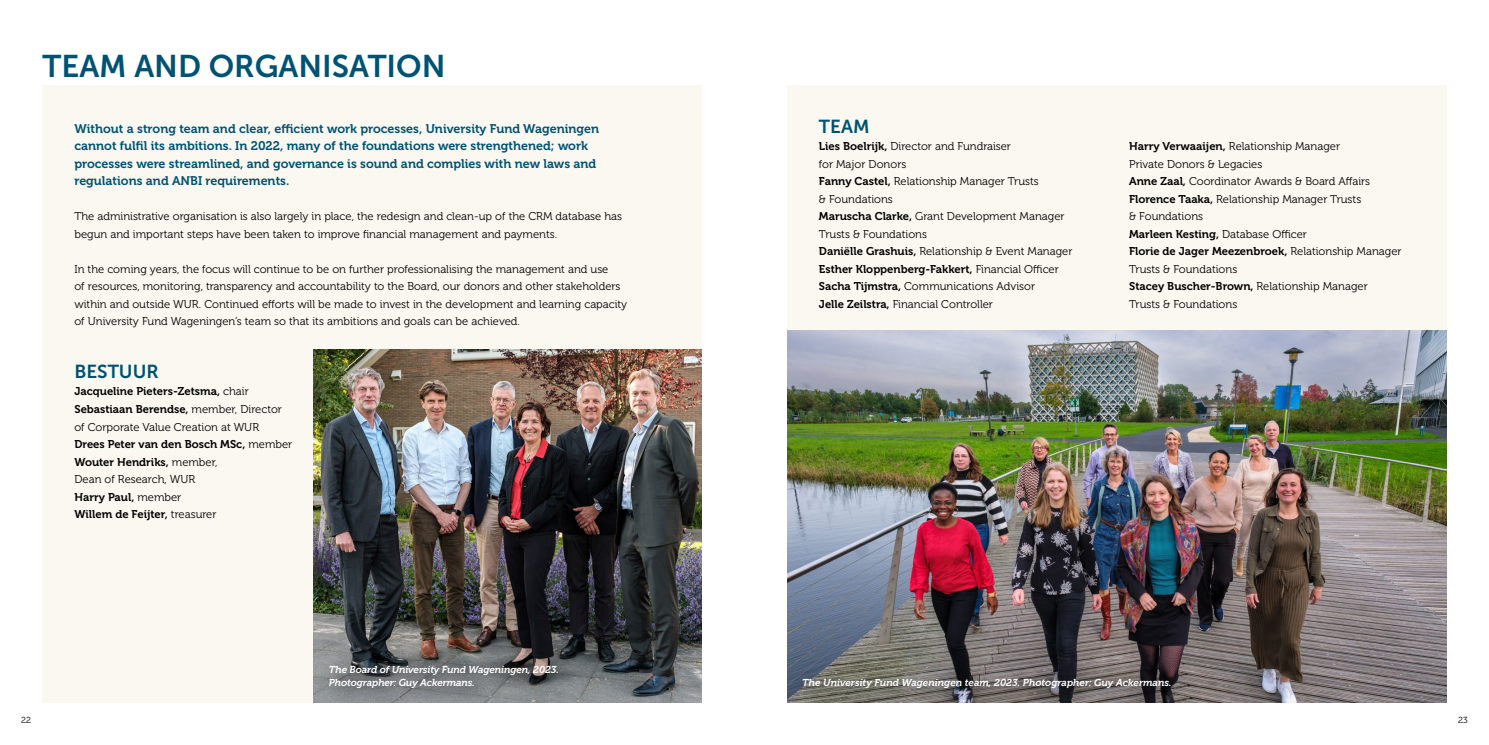
<style>
.page{position:relative;width:1489px;height:745px;background:#fff}
.page>*{position:absolute;margin:0;border:0;box-sizing:border-box;transform-origin:0 0}
.t1{font:31.25px "Museo Sans 700";color:#005273}
.t2{font:18.75px "Museo Sans 700";color:#005273}
.t3{font:12.5px/17.5px "Museo 700";color:#005273}
.t4{font:11.25px/17.5px "Museo 300";color:#000}
.t5{font:11.25px/17.5px "Museo 700";color:#000}
.t6{font:italic 10px/13.8px "Museo 700";letter-spacing:-.01em;color:#fff}
.t7{font:8.75px "Museo 300";color:#000}
.s1{font-family:"Museo 300"}
.s2{font-family:"Museo 700"}
</style>
<div class="page">
<div style="left:43px;top:85px;width:659px;height:617px;background:#fbf8f2"></div>
<div style="left:787px;top:85px;width:659px;height:617px;background:#fbf8f2"></div>
<img style="left:787px;top:330px;width:659px;height:372px">
<img style="left:313px;top:349px;width:389px;height:353px">
<div style="left:318px;top:653px;width:256px;height:52px;background:#000;opacity:.75"></div>
<div style="left:792px;top:667px;width:395px;height:38px;background:#000;opacity:.75"></div>
<h1 class="t1" style="left:43px;top:48px;width:404px">TEAM AND ORGANISATION</h1>
<p class="t3" style="left:74px;top:120px;width:526px">Without a strong team and clear, efficient work processes, University Fund Wageningen cannot fulfil its ambitions. In 2022, many of the foundations were strengthened; work processes were streamlined, and governance is sound and complies with new laws and regulations and ANBI requirements.</p>
<p class="t4" style="left:74px;top:208px;width:549px">The administrative organisation is also largely in place, the redesign and clean-up of the CRM database has begun and important steps have been taken to improve financial management and payments.</p>
<p class="t4" style="left:74px;top:260px;width:554px">In the coming years, the focus will continue to be on further professionalising the management and use<br>of resources, monitoring, transparency and accountability to the Board, our donors and other stakeholders within and outside WUR. Continued efforts will be made to invest in the development and learning capacity of University Fund Wageningen’s team so that its ambitions and goals can be achieved.</p>
<h2 class="t2" style="left:74px;top:361px;width:86px">BESTUUR</h2>
<p class="t5" style="left:74px;top:383px;width:209px">Jacqueline Pieters-Zetsma, <span class="s1">chair<br></span>Sebastiaan Berendse, <span class="s1">member, Director</span></p>
<p class="t4" style="left:74px;top:418px;width:186px">of Corporate Value Creation at WUR</p>
<p class="t5" style="left:74px;top:435px;width:219px">Drees Peter van den Bosch MSc, <span class="s1">member<br></span>Wouter Hendriks, <span class="s1">member,</span></p>
<p class="t4" style="left:74px;top:470px;width:122px">Dean of Research, WUR</p>
<p class="t5" style="left:74px;top:488px;width:144px">Harry Paul, <span class="s1">member<br></span>Willem de Feijter, <span class="s1">treasurer</span></p>
<p class="t6" style="left:329px;top:662px;width:231px">The Board of University Fund Wageningen, 2023.<br>Photographer: Guy Ackermans.</p>
<h2 class="t2" style="left:819px;top:116px;width:52px">TEAM</h2>
<p class="t4" style="left:819px;top:138px;width:255px"><span class="s2">Lies Boelrijk,</span> Director and Fundraiser<br>for Major Donors<br><span class="s2">Fanny Castel,</span> Relationship Manager Trusts<br>&amp; Foundations<br><span class="s2">Maruscha Clarke,</span> Grant Development Manager<br>Trusts &amp; Foundations<br><span class="s2">Daniëlle Grashuis,</span> Relationship &amp; Event Manager</p>
<p class="t5" style="left:819px;top:260px;width:241px">Esther Kloppenberg-Fakkert, <span class="s1">Financial Officer</span></p>
<p class="t4" style="left:819px;top:278px;width:218px"><span class="s2">Sacha Tijmstra,</span> Communications Advisor<br><span class="s2">Jelle Zeilstra,</span> Financial Controller</p>
<p class="t4" style="left:1129px;top:138px;width:242px"><span class="s2">Harry Verwaaijen,</span> Relationship Manager Private Donors &amp; Legacies<br><span class="s2">Anne Zaal,</span> Coordinator Awards &amp; Board Affairs <span class="s2">Florence Taaka,</span> Relationship Manager Trusts &amp; Foundations</p>
<p class="t5" style="left:1129px;top:225px;width:274px">Marleen Kesting, <span class="s1">Database Officer<br></span>Florie de Jager Meezenbroek, <span class="s1">Relationship Manager</span></p>
<p class="t4" style="left:1129px;top:260px;width:110px">Trusts &amp; Foundations</p>
<p class="t5" style="left:1129px;top:278px;width:240px">Stacey Buscher-Brown, <span class="s1">Relationship Manager</span></p>
<p class="t4" style="left:1129px;top:295px;width:110px">Trusts &amp; Foundations</p>
<p class="t6" style="left:802px;top:675px;width:371px">The University Fund Wageningen team, 2023. Photographer: Guy Ackermans.</p>
<p class="t7" style="left:21px;top:715px;width:11px">22</p>
<p class="t7" style="left:1457px;top:715px;width:11px">23</p>
</div>
